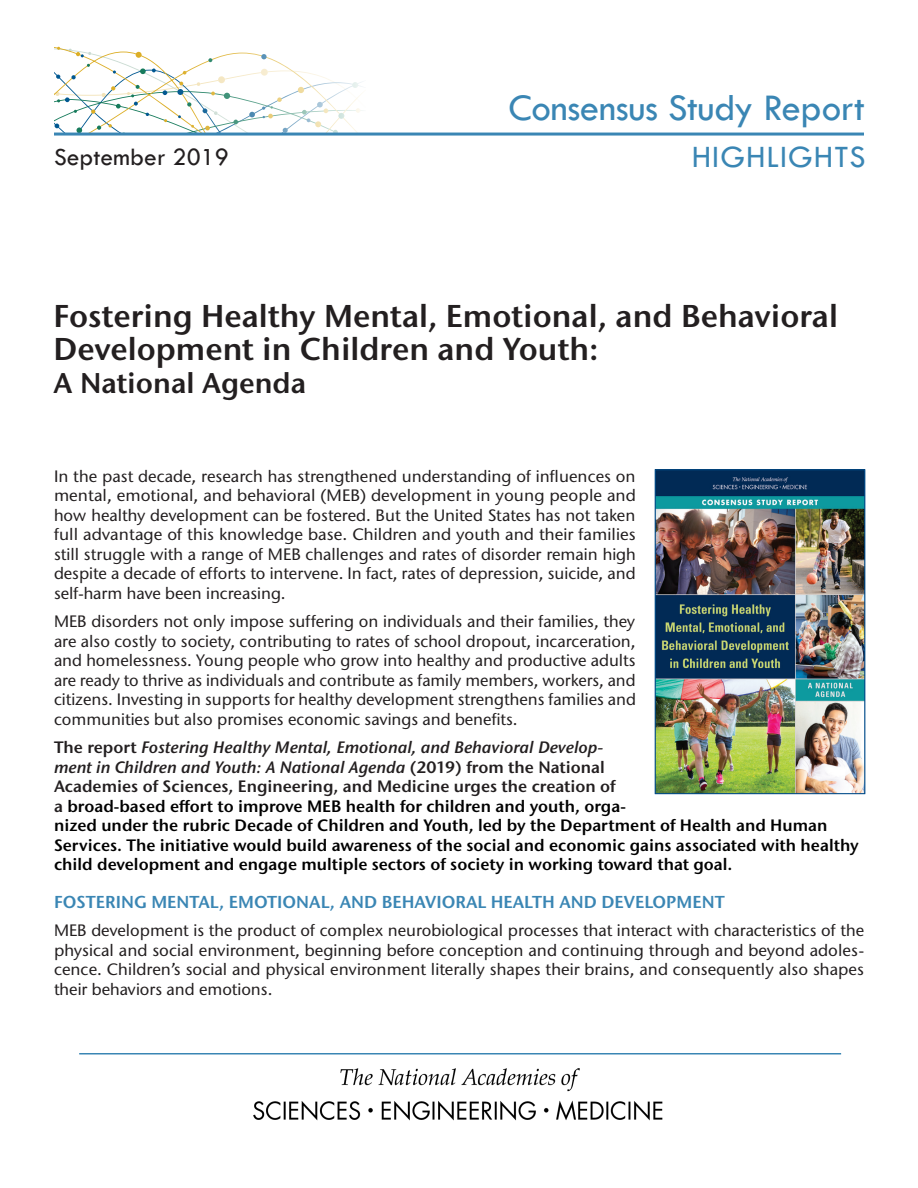
<style>
.page{position:relative;width:918px;height:1188px;background:#fff}
.page>*{position:absolute;margin:0;border:0;box-sizing:border-box;transform-origin:0 0}
.t1{font:39px "Tw Cen";letter-spacing:-.01em;color:#3a86b4}
.t2{font:32.25px "Tw Cen";letter-spacing:.03em;color:#3a86b4}
.Report_Title{font:600 31.5px/33px "Stone Sans ITC Pro";color:#231f20}
.Report_Title-2{font:600 28.5px "Stone Sans ITC Pro";color:#231f20}
.t3{font:25.5px "Tw Cen";color:#231f20}
.A_Head{font:600 17.25px "Stone Sans ITC Pro";color:#3a86b4}
.Body_Text{font:500 16.5px/19.5px "Stone Sans ITC Std";color:#231f20;text-align:justify}
.Body_Text-2{font:600 16.5px/19.5px "Stone Sans ITC Pro";color:#000}
.s1{color:#231f20}
.s2{font-style:italic;color:#231f20}
</style>
<div class="page">
<svg style="left:54px;top:47px;width:312px;height:86px"></svg>
<hr style="left:54px;top:133px;width:810px;height:3px;background:#3a86b4">
<hr style="left:79px;top:1053px;width:762px;height:2px;background:#3a86b4">
<img style="left:253px;top:1068px;width:410px;height:52px">
<img style="left:657px;top:472px;width:206px;height:320px">
<div style="left:655px;top:470px;width:210px;height:324px;border:1px solid #014c8a"></div>
<p class="t1" style="left:508px;top:84px;width:358px">Consensus Study Report</p>
<p class="t3" style="left:54px;top:142px;width:176px">September 2019</p>
<p class="t2" style="left:692px;top:137px;width:175px">HIGHLIGHTS</p>
<p class="Report_Title" style="left:54px;top:299px;width:786px">Fostering Healthy Mental, Emotional, and Behavioral<br>Development in Children and Youth:</p>
<p class="Report_Title-2" style="left:54px;top:365px;width:254px">A National Agenda</p>
<p class="Body_Text" style="left:54px;top:466px;width:583px">In the past decade, research has strengthened understanding of influences on mental, emotional, and behavioral (MEB) development in young people and how healthy development can be fostered. But the United States has not taken full advantage of this knowledge base. Children and youth and their families still struggle with a range of MEB challenges and rates of disorder remain high despite a decade of efforts to intervene. In fact, rates of depression, suicide, and self-harm have been increasing.</p>
<p class="Body_Text" style="left:54px;top:612px;width:583px">MEB disorders not only impose suffering on individuals and their families, they are also costly to society, contributing to rates of school dropout, incarceration, and homelessness. Young people who grow into healthy and productive adults are ready to thrive as individuals and contribute as family members, workers, and citizens. Investing in supports for healthy development strengthens families and communities but also promises economic savings and benefits.</p>
<p class="Body_Text-2" style="left:54px;top:738px;width:806px"><span class="s1">The report</span> <span class="s2">Fostering Healthy Mental, Emotional, and Behavioral Develop-<br>ment in Children and Youth: A National Agenda</span> <span class="s1">(2019) from the National<br>Academies of Sciences, Engineering, and Medicine urges the creation of<br>a</span> broad-based effort to improve MEB health for children and youth, orga-<br>nized under the rubric Decade of Children and Youth, led by the Department of Health and Human Services. The initiative would build awareness of the social and economic gains associated with healthy child development and engage multiple sectors of society in working toward that goal.</p>
<p class="A_Head" style="left:54px;top:891px;width:672px">FOSTERING MENTAL, EMOTIONAL, AND BEHAVIORAL HEALTH AND DEVELOPMENT</p>
<p class="Body_Text" style="left:54px;top:921px;width:812px">MEB development is the product of complex neurobiological processes that interact with characteristics of the physical and social environment, beginning before conception and continuing through and beyond adoles&shy;cence. Children’s social and physical environment literally shapes their brains, and consequently also shapes their behaviors and emotions.</p>
</div>
